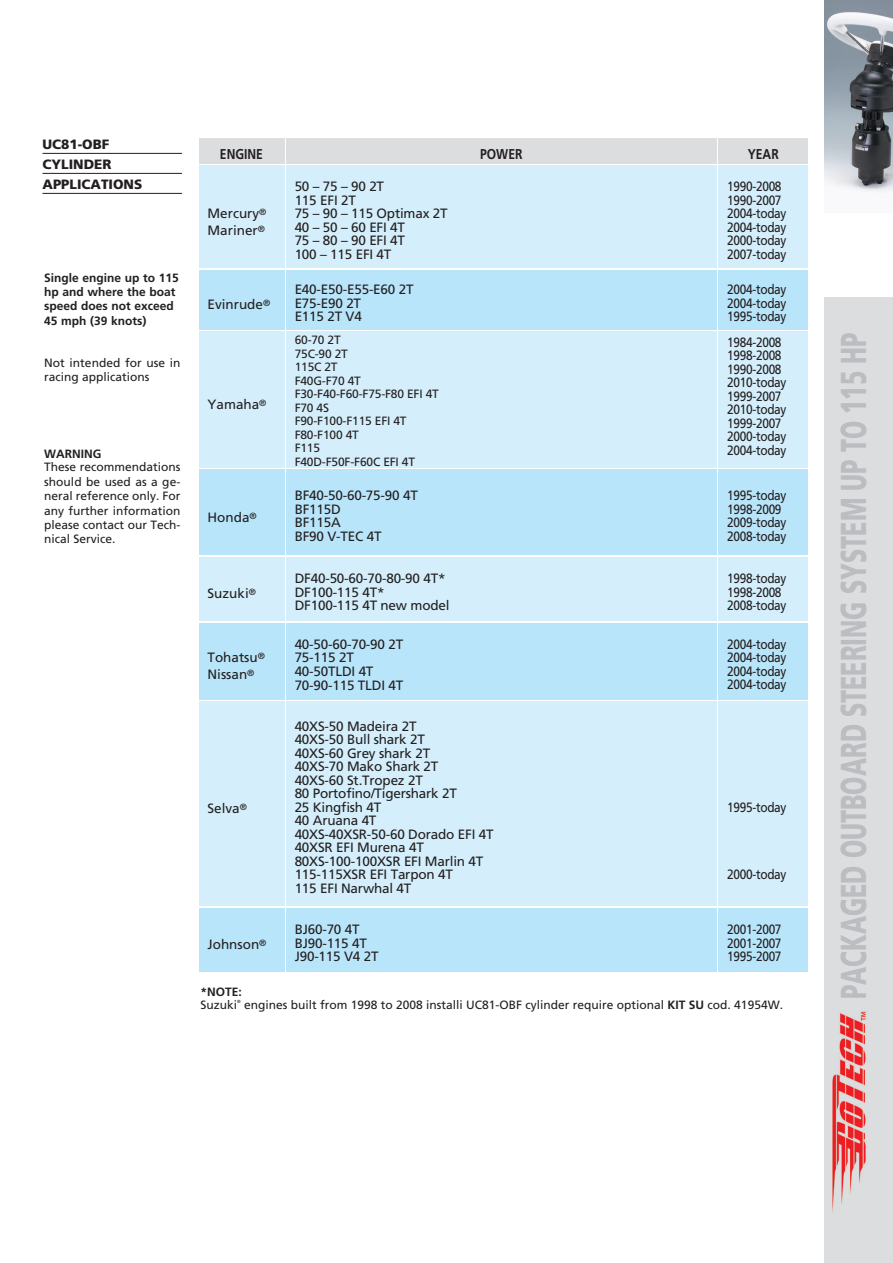
<style>
.page{position:relative;width:893px;height:1263px;background:#fff}
.page>*{position:absolute;margin:0;border:0;box-sizing:border-box;transform-origin:0 0}
.t1{font:900 36px "Frutiger";color:#bcbdc0;scale:.65 1}
.t2{font:700 14.25px "Frutiger";color:#231f20;scale:.85 1}
.Normale{font:13.5px "Frutiger";letter-spacing:-.015em;color:#231f20}
.Normale-2{font:13.5px "Frutiger";letter-spacing:-.015em;color:#231f20;scale:.88 1}
.t3{font:900 13.5px "Frutiger";color:#231f20}
.Normale-3{font:12px/14.4px "Frutiger";color:#231f20}
.t4{font:700 12px/14.4px "Frutiger";color:#231f20}
.Normale-4{font:4.5px "Frutiger";color:#231f20}
.s1{font-weight:700}
</style>
<div class="page">
<img style="left:825px;top:0;width:68px;height:192px">
<div style="left:825px;top:298px;width:68px;height:965px;background:#dcdddf"></div>
<img style="left:832px;top:1011px;width:34px;height:201px">
<hr style="left:43px;top:153px;width:139px;height:1px;background:#231f20">
<hr style="left:43px;top:173px;width:139px;height:1px;background:#231f20">
<hr style="left:43px;top:193px;width:139px;height:1px;background:#231f20">
<div style="left:286px;top:138px;width:430px;height:26px;background:#dcdddf"></div>
<div style="left:199px;top:138px;width:85px;height:26px;background:#dcdddf"></div>
<div style="left:286px;top:166px;width:430px;height:102px;background:#d4effb"></div>
<div style="left:719px;top:138px;width:89px;height:26px;background:#dcdddf"></div>
<div style="left:199px;top:166px;width:85px;height:102px;background:#d4effb"></div>
<div style="left:719px;top:166px;width:89px;height:102px;background:#d4effb"></div>
<div style="left:286px;top:270px;width:430px;height:60px;background:#b9e5fa"></div>
<div style="left:199px;top:270px;width:85px;height:60px;background:#b9e5fa"></div>
<div style="left:719px;top:270px;width:89px;height:60px;background:#b9e5fa"></div>
<div style="left:286px;top:332px;width:430px;height:136px;background:#d4effb"></div>
<div style="left:199px;top:332px;width:85px;height:136px;background:#d4effb"></div>
<div style="left:719px;top:332px;width:89px;height:136px;background:#d4effb"></div>
<div style="left:286px;top:470px;width:430px;height:85px;background:#b9e5fa"></div>
<div style="left:199px;top:470px;width:85px;height:85px;background:#b9e5fa"></div>
<div style="left:719px;top:470px;width:89px;height:85px;background:#b9e5fa"></div>
<div style="left:286px;top:557px;width:430px;height:64px;background:#d4effb"></div>
<div style="left:199px;top:557px;width:85px;height:64px;background:#d4effb"></div>
<div style="left:719px;top:557px;width:89px;height:64px;background:#d4effb"></div>
<div style="left:286px;top:623px;width:430px;height:76px;background:#b9e5fa"></div>
<div style="left:199px;top:623px;width:85px;height:76px;background:#b9e5fa"></div>
<div style="left:719px;top:623px;width:89px;height:76px;background:#b9e5fa"></div>
<div style="left:286px;top:702px;width:430px;height:204px;background:#d4effb"></div>
<div style="left:199px;top:702px;width:85px;height:204px;background:#d4effb"></div>
<div style="left:719px;top:702px;width:89px;height:204px;background:#d4effb"></div>
<div style="left:286px;top:908px;width:430px;height:64px;background:#b9e5fa"></div>
<div style="left:199px;top:908px;width:85px;height:64px;background:#b9e5fa"></div>
<div style="left:719px;top:908px;width:89px;height:64px;background:#b9e5fa"></div>
<p class="t3" style="left:43px;top:136px;width:68px">UC81-OBF</p>
<p class="t3" style="left:43px;top:156px;width:71px">CYLINDER</p>
<p class="t3" style="left:43px;top:176px;width:101px">APPLICATIONS</p>
<p class="t4" style="left:44px;top:270px;width:136px">Single engine up to 115 hp and where the boat speed does not exceed<br>45 mph (39 knots)</p>
<p class="Normale-3" style="left:44px;top:356px;width:138px">Not intended for use in racing applications</p>
<p class="t4" style="left:44px;top:447px;width:59px">WARNING</p>
<p class="Normale-3" style="left:44px;top:460px;width:138px;text-align:justify">These recommendations should be used as a ge&shy;neral reference only. For any further information please contact our Tech&shy;nical Service.</p>
<p class="t2" style="left:220px;top:146px;width:52px">ENGINE</p>
<p class="t2" style="left:480px;top:146px;width:51px">POWER</p>
<p class="Normale" style="left:295px;top:178px;width:91px">50 – 75 – 90 2T</p>
<p class="Normale" style="left:295px;top:192px;width:63px">115 EFI 2T</p>
<p class="Normale" style="left:295px;top:205px;width:154px">75 – 90 – 115 Optimax 2T</p>
<p class="Normale" style="left:295px;top:219px;width:112px">40 – 50 – 60 EFI 4T</p>
<p class="Normale" style="left:295px;top:232px;width:112px">75 – 80 – 90 EFI 4T</p>
<p class="Normale" style="left:295px;top:246px;width:98px">100 – 115 EFI 4T</p>
<p class="Normale" style="left:207px;top:205px;width:60px">Mercury<sup>®</sup></p>
<p class="Normale" style="left:207px;top:222px;width:59px">Mariner<sup>®</sup></p>
<p class="Normale" style="left:207px;top:297px;width:64px">Evinrude<sup>®</sup></p>
<p class="Normale" style="left:207px;top:397px;width:60px">Yamaha<sup>®</sup></p>
<p class="Normale" style="left:207px;top:509px;width:51px">Honda<sup>®</sup></p>
<p class="Normale" style="left:207px;top:586px;width:50px">Suzuki<sup>®</sup></p>
<p class="Normale" style="left:207px;top:650px;width:59px">Tohatsu<sup>®</sup></p>
<p class="Normale" style="left:207px;top:666px;width:48px">Nissan<sup>®</sup></p>
<p class="Normale" style="left:295px;top:282px;width:120px">E40-E50-E55-E60 2T</p>
<p class="Normale" style="left:295px;top:295px;width:68px">E75-E90 2T</p>
<p class="Normale" style="left:295px;top:309px;width:69px">E115 2T V4</p>
<p class="Normale-3" style="left:295px;top:333px;width:48px">60-70 2T</p>
<p class="Normale-3" style="left:295px;top:346px;width:55px">75C-90 2T</p>
<p class="Normale-3" style="left:295px;top:360px;width:44px">115C 2T</p>
<p class="Normale-3" style="left:295px;top:373px;width:68px">F40G-F70 4T</p>
<p class="Normale-3" style="left:295px;top:387px;width:146px">F30-F40-F60-F75-F80 EFI 4T</p>
<p class="Normale-3" style="left:295px;top:400px;width:36px">F70 4S</p>
<p class="Normale-3" style="left:295px;top:414px;width:113px">F90-F100-F115 EFI 4T</p>
<p class="Normale-3" style="left:295px;top:427px;width:66px">F80-F100 4T</p>
<p class="Normale-3" style="left:295px;top:441px;width:27px">F115</p>
<p class="Normale-3" style="left:295px;top:454px;width:122px">F40D-F50F-F60C EFI 4T</p>
<p class="Normale" style="left:295px;top:487px;width:125px">BF40-50-60-75-90 4T</p>
<p class="Normale" style="left:295px;top:501px;width:48px">BF115D</p>
<p class="Normale" style="left:295px;top:514px;width:48px">BF115A</p>
<p class="Normale" style="left:295px;top:528px;width:88px">BF90 V-TEC 4T</p>
<p class="Normale" style="left:295px;top:571px;width:152px">DF40-50-60-70-80-90 4T*</p>
<p class="Normale" style="left:295px;top:584px;width:91px">DF100-115 4T*</p>
<p class="Normale" style="left:295px;top:598px;width:156px">DF100-115 4T new model</p>
<p class="Normale" style="left:295px;top:636px;width:110px">40-50-60-70-90 2T</p>
<p class="Normale" style="left:295px;top:650px;width:61px">75-115 2T</p>
<p class="Normale" style="left:295px;top:663px;width:80px">40-50TLDI 4T</p>
<p class="Normale" style="left:295px;top:677px;width:110px">70-90-115 TLDI 4T</p>
<p class="t2" style="left:748px;top:146px;width:38px">YEAR</p>
<p class="Normale-2" style="left:727px;top:178px;width:63px">1990-2008</p>
<p class="Normale-2" style="left:727px;top:192px;width:63px">1990-2007</p>
<p class="Normale-2" style="left:727px;top:205px;width:69px">2004-today</p>
<p class="Normale-2" style="left:727px;top:219px;width:69px">2004-today</p>
<p class="Normale-2" style="left:727px;top:232px;width:69px">2000-today</p>
<p class="Normale-2" style="left:727px;top:246px;width:69px">2007-today</p>
<p class="Normale-2" style="left:727px;top:282px;width:69px">2004-today</p>
<p class="Normale-2" style="left:727px;top:295px;width:69px">2004-today</p>
<p class="Normale-2" style="left:727px;top:309px;width:69px">1995-today</p>
<p class="Normale-2" style="left:727px;top:334px;width:63px">1984-2008</p>
<p class="Normale-2" style="left:727px;top:348px;width:63px">1998-2008</p>
<p class="Normale-2" style="left:727px;top:361px;width:63px">1990-2008</p>
<p class="Normale-2" style="left:727px;top:375px;width:69px">2010-today</p>
<p class="Normale-2" style="left:727px;top:388px;width:63px">1999-2007</p>
<p class="Normale-2" style="left:727px;top:402px;width:69px">2010-today</p>
<p class="Normale-2" style="left:727px;top:415px;width:63px">1999-2007</p>
<p class="Normale-2" style="left:727px;top:429px;width:69px">2000-today</p>
<p class="Normale-2" style="left:727px;top:442px;width:69px">2004-today</p>
<p class="Normale-2" style="left:727px;top:487px;width:69px">1995-today</p>
<p class="Normale-2" style="left:727px;top:501px;width:63px">1998-2009</p>
<p class="Normale-2" style="left:727px;top:514px;width:69px">2009-today</p>
<p class="Normale-2" style="left:727px;top:528px;width:69px">2008-today</p>
<p class="Normale-2" style="left:727px;top:571px;width:69px">1998-today</p>
<p class="Normale-2" style="left:727px;top:584px;width:63px">1998-2008</p>
<p class="Normale-2" style="left:727px;top:598px;width:69px">2008-today</p>
<p class="Normale-2" style="left:727px;top:636px;width:69px">2004-today</p>
<p class="Normale-2" style="left:727px;top:650px;width:69px">2004-today</p>
<p class="Normale-2" style="left:727px;top:663px;width:69px">2004-today</p>
<p class="Normale-2" style="left:727px;top:677px;width:69px">2004-today</p>
<p class="Normale" style="left:295px;top:718px;width:123px">40XS-50 Madeira 2T</p>
<p class="Normale" style="left:295px;top:731px;width:132px">40XS-50 Bull shark 2T</p>
<p class="Normale" style="left:295px;top:745px;width:137px">40XS-60 Grey shark 2T</p>
<p class="Normale" style="left:295px;top:758px;width:145px">40XS-70 Mako Shark 2T</p>
<p class="Normale" style="left:295px;top:772px;width:130px">40XS-60 St.Tropez 2T</p>
<p class="Normale" style="left:295px;top:785px;width:164px">80 Portofino/Tigershark 2T</p>
<p class="Normale" style="left:295px;top:799px;width:88px">25 Kingfish 4T</p>
<p class="Normale" style="left:295px;top:812px;width:83px">40 Aruana 4T</p>
<p class="Normale" style="left:295px;top:826px;width:200px">40XS-40XSR-50-60 Dorado EFI 4T</p>
<p class="Normale" style="left:295px;top:839px;width:131px">40XSR EFI Murena 4T</p>
<p class="Normale" style="left:295px;top:853px;width:190px">80XS-100-100XSR EFI Marlin 4T</p>
<p class="Normale" style="left:295px;top:866px;width:160px">115-115XSR EFI Tarpon 4T</p>
<p class="Normale" style="left:295px;top:880px;width:118px">115 EFI Narwhal 4T</p>
<p class="Normale" style="left:207px;top:800px;width:41px">Selva<sup>®</sup></p>
<p class="Normale-2" style="left:727px;top:799px;width:69px">1995-today</p>
<p class="Normale-2" style="left:727px;top:866px;width:69px">2000-today</p>
<p class="Normale" style="left:207px;top:937px;width:60px">Johnson<sup>®</sup></p>
<p class="Normale" style="left:295px;top:922px;width:66px">BJ60-70 4T</p>
<p class="Normale" style="left:295px;top:935px;width:74px">BJ90-115 4T</p>
<p class="Normale" style="left:295px;top:949px;width:85px">J90-115 V4 2T</p>
<p class="Normale-2" style="left:727px;top:922px;width:63px">2001-2007</p>
<p class="Normale-2" style="left:727px;top:935px;width:63px">2001-2007</p>
<p class="Normale-2" style="left:727px;top:949px;width:63px">1995-2007</p>
<p class="t4" style="left:200px;top:984px;width:43px">*NOTE:</p>
<p class="Normale-3" style="left:200px;top:997px;width:38px">Suzuki</p>
<p class="Normale-4" style="left:237px;top:999px;width:5px">®</p>
<p class="Normale-3" style="left:244px;top:997px;width:540px">engines built from 1998 to 2008 installi UC81-OBF cylinder require optional <span class="s1">KIT SU</span> cod. 41954W.</p>
<p class="t1" style="left:832px;top:999px;width:1027px;rotate:-90deg">PACKAGED OUTBOARD STEERING SYSTEM UP TO 115 HP</p>
</div>
